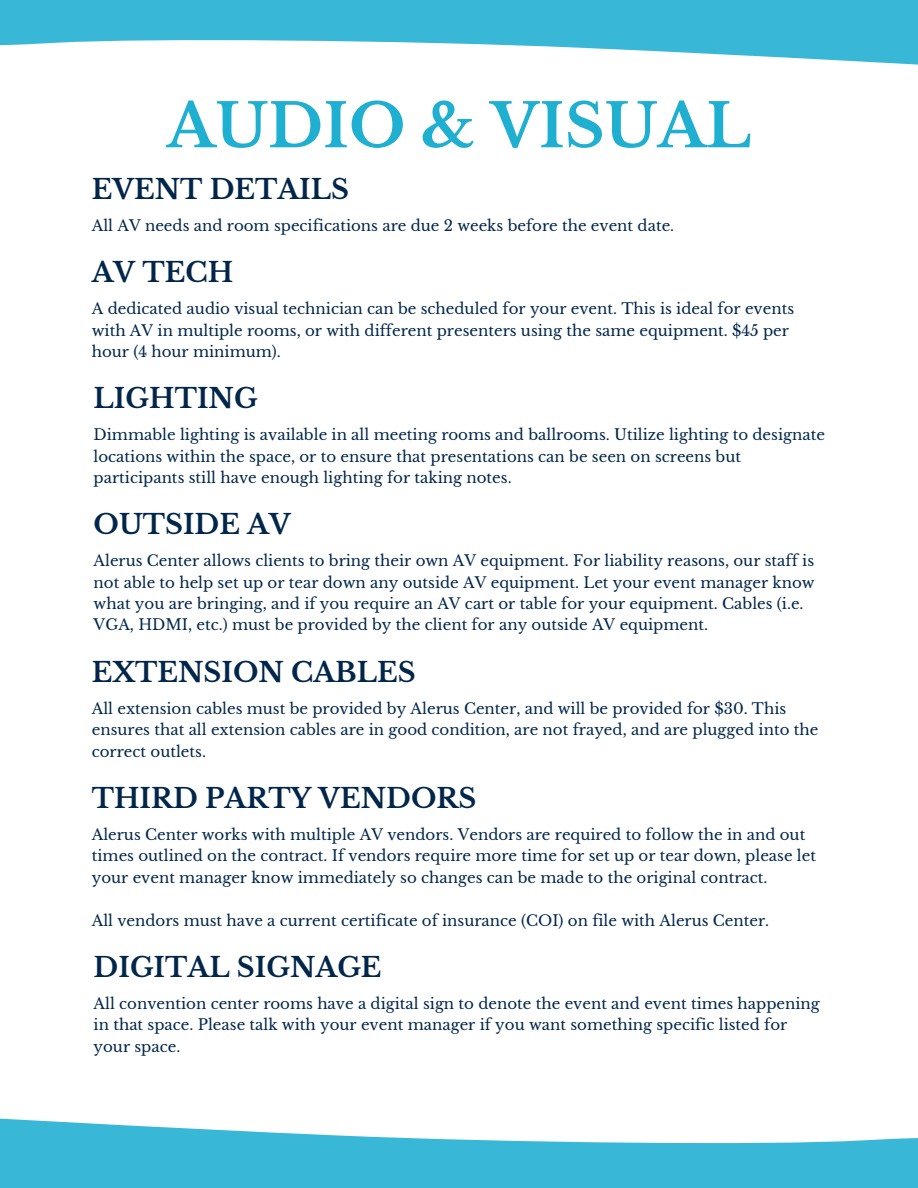
<style>
.page{position:relative;width:918px;height:1188px;background:#fff}
.page>*{position:absolute;margin:0;border:0;box-sizing:border-box;transform-origin:0 0}
.t1{font:700 60px "Libre Baskerville";color:#1fafd1}
.t2{font:700 27px "Libre Baskerville";color:#02264a}
.t3{font:15px/21.3px "Libre Baskerville";color:#02264a}
</style>
<div class="page">
<svg style="left:0;top:0;width:918px;height:65px;fill:#38b8d6"></svg>
<svg style="left:0;top:1118px;width:918px;height:70px;fill:#38b8d6"></svg>
<p class="t1" style="left:167px;top:89px;width:586px">AUDIO &amp; VISUAL</p>
<p class="t2" style="left:92px;top:172px;width:259px">EVENT DETAILS</p>
<p class="t3" style="left:92px;top:215px;width:584px">All AV needs and room specifications are due 2 weeks before the event date.</p>
<p class="t2" style="left:92px;top:256px;width:143px">AV TECH</p>
<p class="t3" style="left:92px;top:298px;width:704px">A dedicated audio visual technician can be scheduled for your event. This is ideal for events with AV in multiple rooms, or with different presenters using the same equipment. $45 per hour (4 hour minimum).</p>
<p class="t2" style="left:94px;top:382px;width:166px">LIGHTING</p>
<p class="t3" style="left:94px;top:424px;width:733px">Dimmable lighting is available in all meeting rooms and ballrooms. Utilize lighting to designate locations within the space, or to ensure that presentations can be seen on screens but participants still have enough lighting for taking notes.</p>
<p class="t2" style="left:94px;top:508px;width:199px">OUTSIDE AV</p>
<p class="t3" style="left:94px;top:550px;width:723px">Alerus Center allows clients to bring their own AV equipment. For liability reasons, our staff is not able to help set up or tear down any outside AV equipment. Let your event manager know what you are bringing, and if you require an AV cart or table for your equipment. Cables (i.e.<br>VGA, HDMI, etc.) must be provided by the client for any outside AV equipment.</p>
<p class="t2" style="left:92px;top:655px;width:325px">EXTENSION CABLES</p>
<p class="t3" style="left:92px;top:698px;width:728px">All extension cables must be provided by Alerus Center, and will be provided for $30. This ensures that all extension cables are in good condition, are not frayed, and are plugged into the correct outlets.</p>
<p class="t2" style="left:92px;top:782px;width:386px">THIRD PARTY VENDORS</p>
<p class="t3" style="left:92px;top:824px;width:726px">Alerus Center works with multiple AV vendors. Vendors are required to follow the in and out times outlined on the contract. If vendors require more time for set up or tear down, please let your event manager know immediately so changes can be made to the original contract.</p>
<p class="t3" style="left:92px;top:910px;width:679px">All vendors must have a current certificate of insurance (COI) on file with Alerus Center.</p>
<p class="t2" style="left:94px;top:951px;width:290px">DIGITAL SIGNAGE</p>
<p class="t3" style="left:94px;top:993px;width:728px">All convention center rooms have a digital sign to denote the event and event times happening in that space. Please talk with your event manager if you want something specific listed for your space.</p>
</div>
